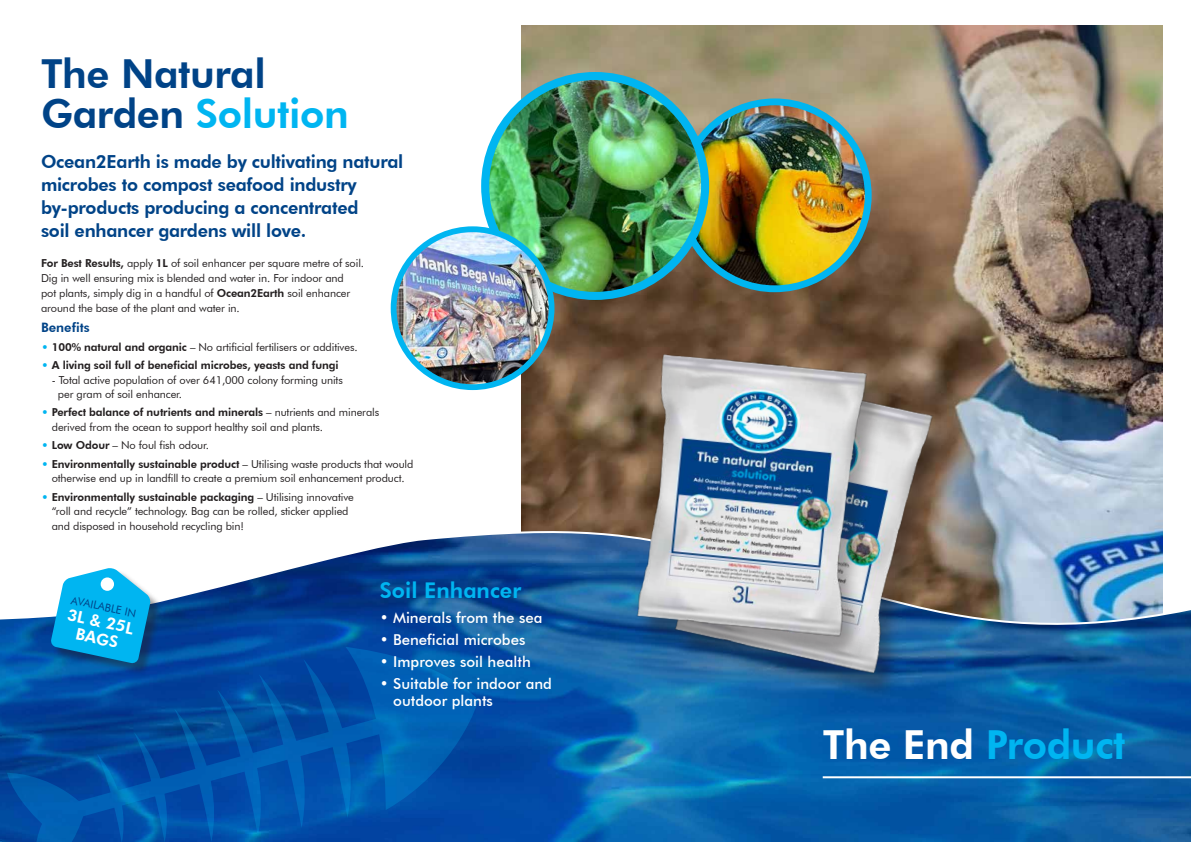
<style>
.page{position:relative;width:1191px;height:842px;background:#fff}
.page>*{position:absolute;margin:0;border:0;box-sizing:border-box;transform-origin:0 0}
.t1{font:800 40px/40px "Futura BT";letter-spacing:-.01em;color:#004387}
.t2{font:800 40px "Futura BT";letter-spacing:-.01em;color:#00b5f1}
.t3{font:800 21.7px "Futura BT";color:#00b5f1}
.t4{font:800 18px/23px "Futura BT";letter-spacing:-.015em;color:#004387}
.t5{font:800 16.2px/17px "Futura BT";color:#fff;text-align:center}
.t6{font:500 15px/17px "Futura BT";color:#fff}
.t7{font:800 13px "Futura BT";color:#004387}
.t8{font:11px/14.6px "Futura BT";letter-spacing:-.01em;color:#231f20}
.t9{font:800 11px "Futura BT";letter-spacing:-.01em;color:#231f20}
.t10{font:11px "Futura BT";color:#004387}
.s1{color:#00b5f1}
.s2{font-weight:800}
.s3{font-weight:800;font-size:13px;color:#00b5f1}
.s4{font-size:13px;color:#00b5f1}
.s5{font-weight:400}
.s6{color:#fff}
</style>
<div class="page">
<img style="left:522px;top:26px;width:640px;height:496px">
<svg style="left:0;top:522px;width:1191px;height:320px;background:#3578b3"></svg>
<hr style="left:822px;top:776px;width:369px;height:2px;background:#fff">
<img style="left:652px;top:354px;width:306px;height:354px">
<img style="left:617px;top:337px;width:274px;height:331px">
<img style="left:681px;top:102px;width:187px;height:187px;border-radius:93px">
<div style="left:678px;top:98px;width:193px;height:194px;border:7px solid #00b5f1;border-radius:50%"></div>
<img style="left:485px;top:76px;width:220px;height:220px;border-radius:110px">
<div style="left:481px;top:72px;width:228px;height:228px;border:8px solid #00b5f1;border-radius:50%"></div>
<img style="left:393px;top:231px;width:158px;height:156px">
<div style="left:391px;top:226px;width:163px;height:164px;border:6px solid #00b5f1;border-radius:50%"></div>
<svg style="left:7px;top:714px;width:41px;height:128px;background:#014c9f"></svg>
<svg style="left:48px;top:565px;width:430px;height:277px;background:#0c5aaa"></svg>
<div style="left:101px;top:577px;width:13px;height:14px;background:#fff;border-radius:50%"></div>
<h1 class="t1" style="left:41px;top:54px;width:309px">The Natural<br>Garden <span class="s1">Solution</span></h1>
<h3 class="t4" style="left:41px;top:149px;width:364px">Ocean2Earth is made by cultivating natural microbes to compost seafood industry by-products producing a concentrated<br>soil enhancer gardens will love.</h3>
<p class="t8" style="left:41px;top:255px;width:325px;line-height:15px"><span class="s2">For Best Results,</span> apply <span class="s2">1L</span> of soil enhancer per square metre of soil.<br>Dig in well ensuring mix is blended and water in. For indoor and<br>pot plants, simply dig in a handful of <span class="s2">Ocean2Earth</span> soil enhancer around the base of the plant and water in.</p>
<p class="t7" style="left:41px;top:319px;width:50px">Benefits</p>
<p class="t8" style="left:41px;top:339px;width:318px"><span class="s3">•</span> <span class="s2">100% natural and organic</span> – No artificial fertilisers or additives.</p>
<p class="t9" style="left:41px;top:358px;width:299px"><span class="s4">•</span> A living soil full of beneficial microbes, yeasts and fungi</p>
<p class="t8" style="left:58px;top:372px;width:286px;text-indent:-6px">- Total active population of over 641,000 colony forming units per gram of soil enhancer.</p>
<p class="t8" style="left:52px;top:405px;width:329px;text-indent:-11px"><span class="s3">•</span> <span class="s2">Perfect balance of nutrients and minerals</span> – nutrients and minerals derived from the ocean to support healthy soil and plants.</p>
<p class="t8" style="left:41px;top:438px;width:169px"><span class="s3">•</span> <span class="s2">Low Odour</span> – No foul fish odour.</p>
<p class="t8" style="left:41px;top:456px;width:374px;text-align:center"><span class="s3">•</span> <span class="s2">Environmentally sustainable product</span> – Utilising waste products that would otherwise end up in landfill to create a premium soil enhancement product.</p>
<p class="t8" style="left:52px;top:489px;width:304px;text-indent:-11px"><span class="s3">•</span> <span class="s2">Environmentally sustainable packaging</span> – Utilising innovative “roll and recycle” technology. Bag can be rolled, sticker applied and disposed in household recycling bin!</p>
<p class="t10" style="left:73px;top:593px;width:68px;rotate:12deg">AVAILABLE IN</p>
<h3 class="t5" style="left:69px;top:606px;width:69px;rotate:12deg">3L &amp; 25L<br>BAGS</h3>
<h2 class="t3" style="left:380px;top:577px;width:143px">Soil Enhancer</h2>
<h3 class="t6" style="left:380px;top:609px;width:164px"><span class="s5">•</span> Minerals from the sea</h3>
<h3 class="t6" style="left:380px;top:631px;width:147px"><span class="s5">•</span> Beneficial microbes</h3>
<h3 class="t6" style="left:380px;top:653px;width:152px">• Improves soil health</h3>
<h3 class="t6" style="left:393px;top:675px;width:160px;text-indent:-13px">• Suitable for indoor and outdoor plants</h3>
<h1 class="t2" style="left:822px;top:721px;width:304px"><span class="s6">The End</span> Product</h1>
</div>
